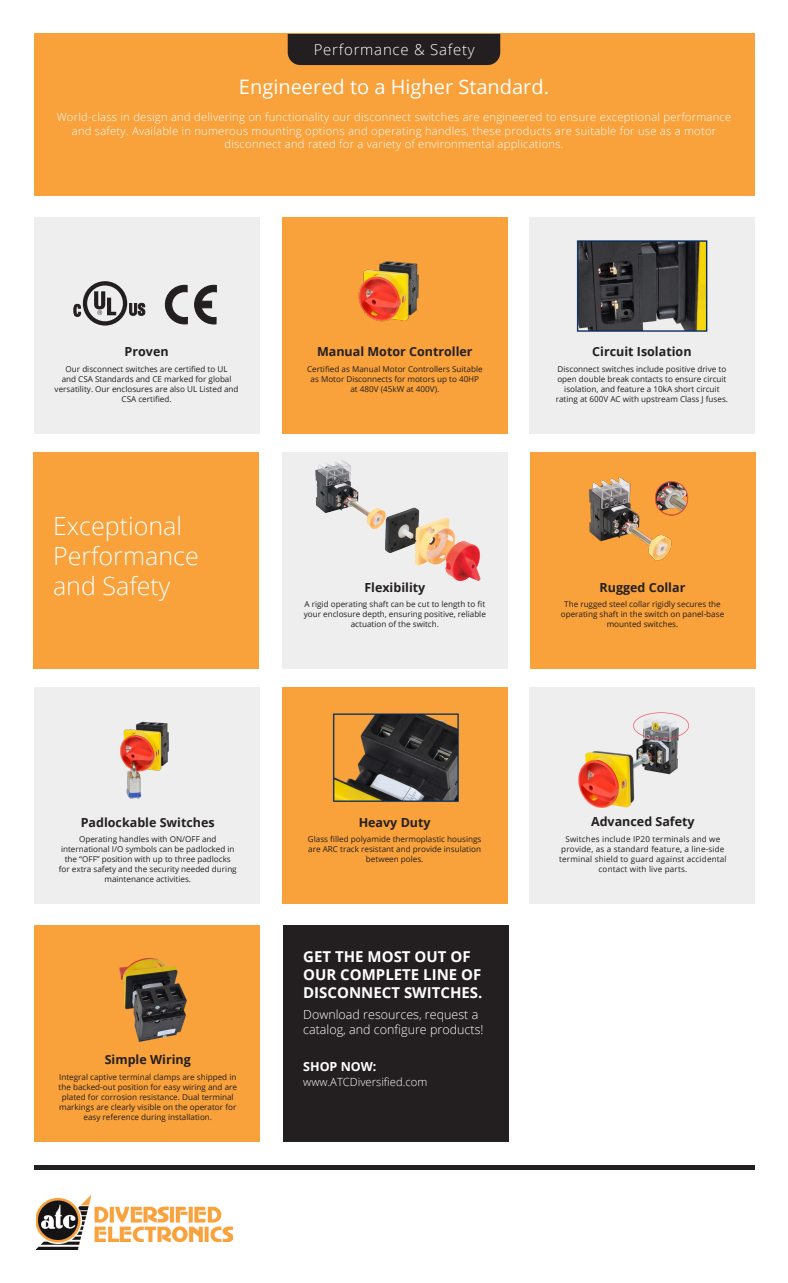
<style>
.page{position:relative;width:788px;height:1283px;background:#fff}
.page>*{position:absolute;margin:0;border:0;box-sizing:border-box;transform-origin:0 0}
.product_header_cente{font:300 25px/30px "Open Sans";color:#fff}
.t1{font:20px "Open Sans";color:#fff}
.product_header_cente-2{font:700 15px/18px "Open Sans";color:#fff}
.t2{font:300 15px "Open Sans";letter-spacing:.05em;color:#fff}
.product_header_cente-3{font:700 12.5px "Open Sans";color:#231f20}
.product_header_cente-4{font:300 12.5px/15px "Open Sans";color:#fff}
.product_header_cente-5{font:700 12.5px "Open Sans";color:#fff}
.product_header_cente-6{font:300 11.25px/13.5px "Open Sans";letter-spacing:.02em;color:#fff;text-align:center}
.product_header_cente-7{font:300 11.25px "Open Sans";color:#fff}
.product_description{font:8.12px/10px "Open Sans";color:#231f20;text-align:center}
.product_description-2{font:8.12px/10px "Open Sans";letter-spacing:.02em;color:#231f20;text-align:center}
</style>
<div class="page">
<div style="left:34px;top:34px;width:720px;height:162px;background:#f9a13a"></div>
<div style="left:35px;top:1165px;width:720px;height:5px;background:#231f20"></div>
<div style="left:34px;top:217px;width:225px;height:216px;background:#eeeeef"></div>
<div style="left:33px;top:452px;width:225px;height:217px;background:#f9a13a"></div>
<div style="left:282px;top:452px;width:225px;height:217px;background:#eeeeef"></div>
<div style="left:530px;top:452px;width:225px;height:217px;background:#f9a13a"></div>
<div style="left:282px;top:687px;width:225px;height:217px;background:#f9a13a"></div>
<div style="left:529px;top:217px;width:225px;height:216px;background:#eeeeef"></div>
<div style="left:282px;top:217px;width:225px;height:216px;background:#f9a13a"></div>
<div style="left:35px;top:687px;width:225px;height:217px;background:#eeeeef"></div>
<div style="left:35px;top:925px;width:225px;height:216px;background:#f9a13a"></div>
<svg style="left:73px;top:281px;width:72px;height:45px"></svg>
<svg style="left:165px;top:284px;width:23px;height:41px"></svg>
<svg style="left:194px;top:284px;width:23px;height:41px"></svg>
<img style="left:36px;top:1195px;width:55px;height:54px">
<img style="left:95px;top:1206px;width:138px;height:35px">
<div style="left:283px;top:925px;width:225px;height:216px;background:#231f20"></div>
<img style="left:358px;top:261px;width:61px;height:61px">
<img style="left:120px;top:721px;width:49px;height:78px">
<img style="left:119px;top:958px;width:68px;height:84px">
<img style="left:576px;top:240px;width:132px;height:92px">
<img style="left:588px;top:477px;width:101px;height:84px">
<img style="left:332px;top:713px;width:127px;height:89px">
<img style="left:315px;top:460px;width:166px;height:121px">
<div style="left:529px;top:687px;width:225px;height:217px;background:#eeeeef"></div>
<img style="left:578px;top:712px;width:111px;height:96px">
<div style="left:288px;top:34px;width:212px;height:31px;background:#231f20"></div>
<h3 class="t2" style="left:314px;top:39px;width:162px">Performance &amp; Safety</h3>
<h2 class="t1" style="left:239px;top:73px;width:311px">Engineered to a Higher Standard.</h2>
<p class="product_header_cente-6" style="left:57px;top:110px;width:676px">World-class in design and delivering on functionality our disconnect switches are engineered to ensure exceptional performance and safety. Available in numerous mounting options and operating handles, these products are suitable for use as a motor disconnect and rated for a variety of environmental applications.</p>
<p class="product_header_cente-3" style="left:125px;top:343px;width:45px">Proven</p>
<p class="product_description" style="left:55px;top:364px;width:185px">Our disconnect switches are certified to UL<br>and CSA Standards and CE marked for global versatility. Our enclosures are also UL Listed and CSA certified.</p>
<p class="product_header_cente" style="left:53px;top:510px;width:147px">Exceptional<br>Performance and Safety</p>
<p class="product_header_cente-3" style="left:317px;top:343px;width:157px">Manual Motor Controller</p>
<p class="product_description" style="left:307px;top:364px;width:177px">Certified as Manual Motor Controllers Suitable as Motor Disconnects for motors up to 40HP at 480V (45kW at 400V).</p>
<p class="product_header_cente-3" style="left:364px;top:578px;width:62px">Flexibility</p>
<p class="product_description" style="left:304px;top:599px;width:184px">A rigid operating shaft can be cut to length to fit your enclosure depth, ensuring positive, reliable actuation of the switch.</p>
<p class="product_header_cente-3" style="left:592px;top:343px;width:101px">Circuit Isolation</p>
<p class="product_description" style="left:555px;top:364px;width:174px">Disconnect switches include positive drive to open double break contacts to ensure circuit isolation, and feature a 10kA short circuit rating at 600V AC with upstream Class J fuses.</p>
<p class="product_header_cente-3" style="left:599px;top:578px;width:87px">Rugged Collar</p>
<p class="product_description" style="left:560px;top:599px;width:165px">The rugged steel collar rigidly secures the operating shaft in the switch on panel-base mounted switches.</p>
<p class="product_header_cente-3" style="left:81px;top:813px;width:136px">Padlockable Switches</p>
<p class="product_description" style="left:59px;top:834px;width:179px">Operating handles with ON/OFF and international I/O symbols can be padlocked in the “OFF” position with up to three padlocks for extra safety and the security needed during maintenance activities.</p>
<p class="product_header_cente-3" style="left:105px;top:1051px;width:87px">Simple Wiring</p>
<p class="product_description" style="left:58px;top:1072px;width:180px">Integral captive terminal clamps are shipped in the backed-out position for easy wiring and are plated for corrosion resistance. Dual terminal markings are clearly visible on the operator for easy reference during installation.</p>
<p class="product_header_cente-3" style="left:358px;top:813px;width:73px">Heavy Duty</p>
<p class="product_description" style="left:308px;top:834px;width:175px">Glass filled polyamide thermoplastic housings are ARC track resistant and provide insulation between poles.</p>
<p class="product_header_cente-2" style="left:303px;top:947px;width:181px">GET THE MOST OUT OF<br>OUR COMPLETE LINE OF<br>DISCONNECT SWITCHES.</p>
<p class="product_header_cente-4" style="left:303px;top:1006px;width:182px">Download resources, request a catalog, and configure products!</p>
<p class="product_header_cente-5" style="left:303px;top:1057px;width:75px">SHOP NOW:</p>
<p class="product_header_cente-7" style="left:303px;top:1074px;width:126px">www.ATCDiversified.com</p>
<h3 class="product_header_cente-3" style="left:591px;top:813px;width:105px">Advanced Safety</h3>
<p class="product_description-2" style="left:559px;top:833px;width:169px">Switches include IP20 terminals and we provide, as a standard feature, a line-side terminal shield to guard against accidental contact with live parts.</p>
</div>
